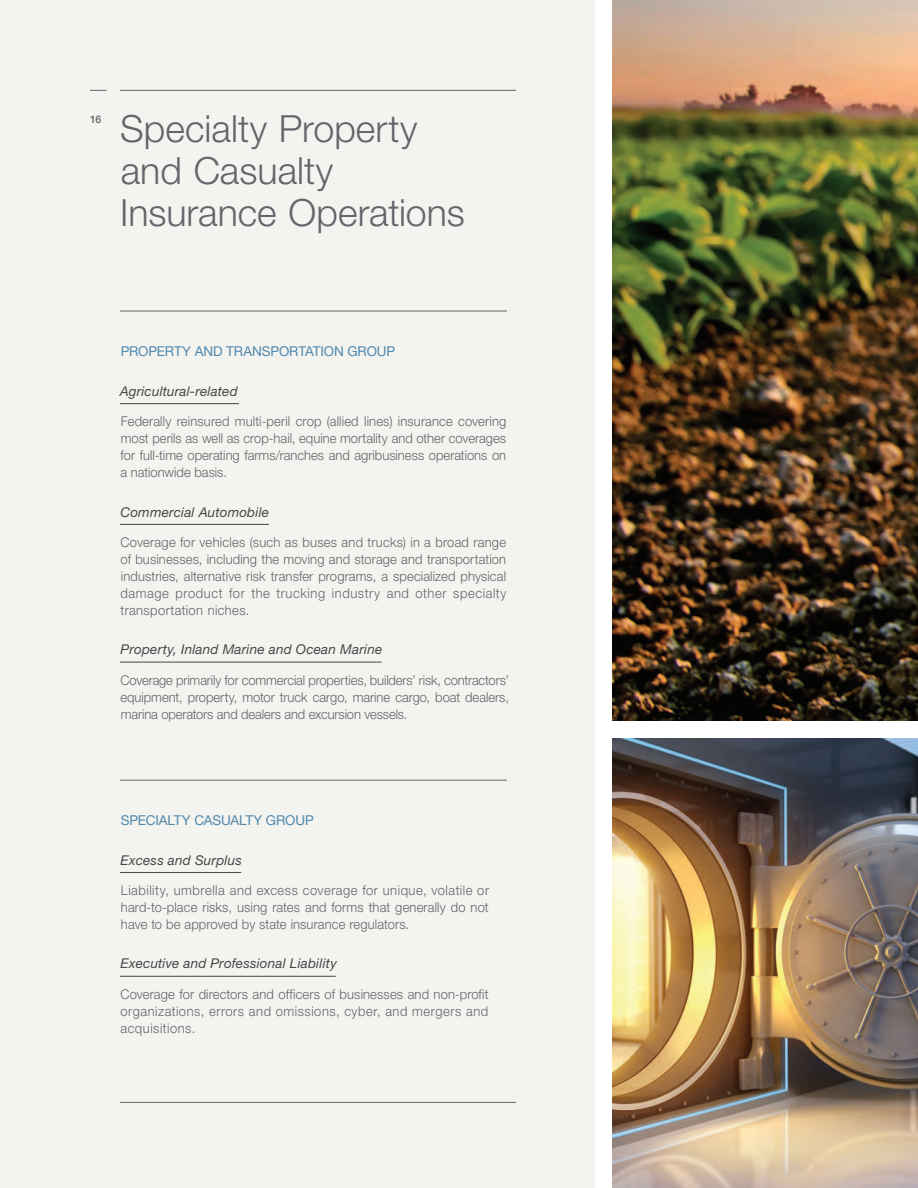
<style>
.page{position:relative;width:918px;height:1188px;background:#fff}
.page>*{position:absolute;margin:0;border:0;box-sizing:border-box;transform-origin:0 0}
.t1{font:300 37.5px/42px "Helvetica Neue LT Std";color:#62656a}
.t2{font:300 13.5px/17px "Helvetica Neue LT Std";letter-spacing:.01em;color:#62656a;text-align:justify;scale:.96 1}
.t3{font:italic 13.5px "Helvetica Neue LT Std";letter-spacing:.015em;color:#464748}
.t4{font:13.5px "Helvetica Neue";letter-spacing:-.005em;color:#5088ae}
.t5{font:500 10.5px "Helvetica Neue LT Std";color:#62656a}
</style>
<div class="page">
<div style="left:0;top:0;width:594px;height:1188px;background:#f3f3ef"></div>
<hr style="left:120px;top:311px;width:387px;height:1px;background:#62656a">
<hr style="left:120px;top:403px;width:119px;height:1px;background:#464748">
<hr style="left:120px;top:524px;width:149px;height:1px;background:#464748">
<hr style="left:120px;top:662px;width:262px;height:1px;background:#464748">
<hr style="left:120px;top:780px;width:387px;height:1px;background:#62656a">
<hr style="left:120px;top:872px;width:121px;height:1px;background:#464748">
<hr style="left:120px;top:976px;width:216px;height:1px;background:#464748">
<img style="left:612px;top:738px;width:306px;height:450px">
<img style="left:612px;top:0;width:306px;height:720px">
<svg style="left:90px;top:90px;width:17px;height:1px"></svg>
<hr style="left:120px;top:90px;width:396px;height:1px;background:#62656a">
<hr style="left:120px;top:1102px;width:396px;height:1px;background:#62656a">
<p class="t5" style="left:90px;top:113px;width:13px">16</p>
<h1 class="t1" style="left:120px;top:111px;width:346px">Specialty Property and Casualty<br>Insurance Operations</h1>
<p class="t4" style="left:121px;top:344px;width:276px">PROPERTY AND TRANSPORTATION GROUP</p>
<p class="t3" style="left:120px;top:386px;width:120px">Agricultural-related</p>
<p class="t2" style="left:121px;top:414px;width:403px">Federally reinsured multi-peril crop (allied lines) insurance covering most perils as well as crop-hail, equine mortality and other coverages for full-time operating farms/ranches and agribusiness operations on a nationwide basis.</p>
<p class="t3" style="left:120px;top:507px;width:150px">Commercial Automobile</p>
<p class="t2" style="left:120px;top:535px;width:404px">Coverage for vehicles (such as buses and trucks) in a broad range of businesses, including the moving and storage and transportation industries, alternative risk transfer programs, a specialized physical damage product for the trucking industry and other specialty transportation niches.</p>
<p class="t3" style="left:121px;top:645px;width:263px">Property, Inland Marine and Ocean Marine</p>
<p class="t2" style="left:120px;top:673px;width:406px">Coverage primarily for commercial properties, builders’ risk, contractors’ equipment, property, motor truck cargo, marine cargo, boat dealers, marina operators and dealers and excursion vessels.</p>
<p class="t4" style="left:121px;top:813px;width:195px">SPECIALTY CASUALTY GROUP</p>
<p class="t3" style="left:121px;top:855px;width:123px">Excess and Surplus</p>
<p class="t2" style="left:121px;top:883px;width:385px">Liability, umbrella and excess coverage for unique, volatile or hard-to-place risks, using rates and forms that generally do not have to be approved by state insurance regulators.</p>
<p class="t3" style="left:121px;top:959px;width:218px">Executive and Professional Liability</p>
<p class="t2" style="left:120px;top:987px;width:385px">Coverage for directors and officers of businesses and non-profit organizations, errors and omissions, cyber, and mergers and acquisitions.</p>
</div>
